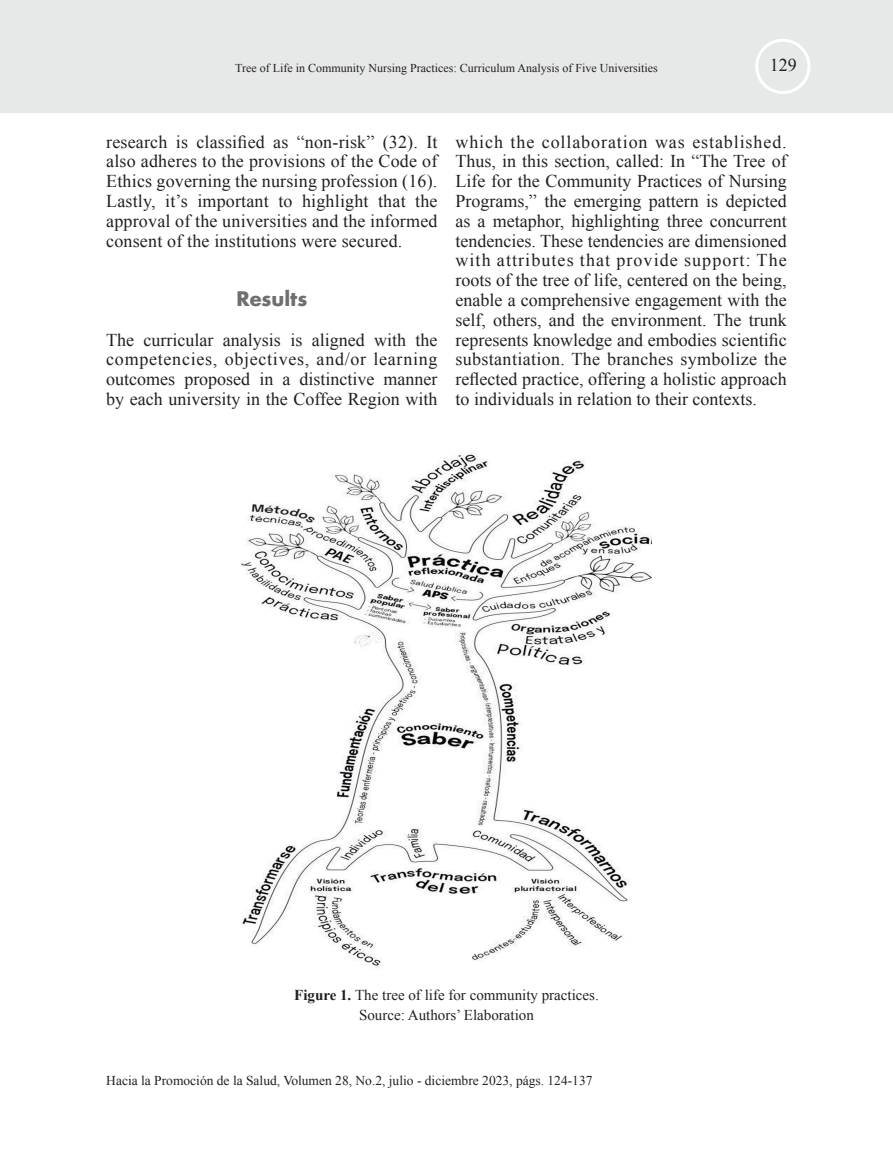
<style>
.page{position:relative;width:893px;height:1149px;background:#fff}
.page>*{position:absolute;margin:0;border:0;box-sizing:border-box;transform-origin:0 0}
.t1{font:700 19.5px "Futura LT";color:#6d6f71}
.t2{font:18px/19.8px "Times New Roman";color:#231f20;text-align:justify}
.t3{font:15px/19.8px "Times New Roman";color:#231f20;text-align:center}
.t4{font:13.5px "Times New Roman";color:#231f20}
.t5{font:12px "Times New Roman";color:#231f20}
.s1{font-weight:700}
</style>
<div class="page">
<div style="left:0;top:0;width:893px;height:113px;background:#e7e8e8"></div>
<div style="left:755px;top:39px;width:55px;height:55px;border:3px solid #fff;border-radius:50%"></div>
<img style="left:241px;top:454px;width:411px;height:512px">
<p class="t5" style="left:235px;top:60px;width:424px">Tree of Life in Community Nursing Practices: Curriculum Analysis of Five Universities</p>
<p class="t2" style="left:770px;top:55px;width:28px">129</p>
<p class="t2" style="left:106px;top:131px;width:333px">research is classified as “non-risk” (32). It also adheres to the provisions of the Code of Ethics governing the nursing profession (16).<br>Lastly, it’s important to highlight that the approval of the universities and the informed consent of the institutions were secured.</p>
<p class="t1" style="left:236px;top:285px;width:72px">Results</p>
<p class="t2" style="left:106px;top:329px;width:333px">The curricular analysis is aligned with the competencies, objectives, and/or learning outcomes proposed in a distinctive manner by each university in the Coffee Region with</p>
<p class="t2" style="left:455px;top:131px;width:333px">which the collaboration was established.<br>Thus, in this section, called: In “The Tree of Life for the Community Practices of Nursing Programs,” the emerging pattern is depicted as a metaphor, highlighting three concurrent tendencies. These tendencies are dimensioned with attributes that provide support: The roots of the tree of life, centered on the being, enable a comprehensive engagement with the self, others, and the environment. The trunk represents knowledge and embodies scientific substantiation. The branches symbolize the reflected practice, offering a holistic approach to individuals in relation to their contexts.</p>
<p class="t3" style="left:294px;top:984px;width:306px"><span class="s1">Figure 1.</span> The tree of life for community practices.<br>Source: Authors’ Elaboration</p>
<p class="t4" style="left:106px;top:1071px;width:488px">Hacia la Promoción de la Salud, Volumen 28, No.2, julio - diciembre 2023, págs. 124-137</p>
</div>
